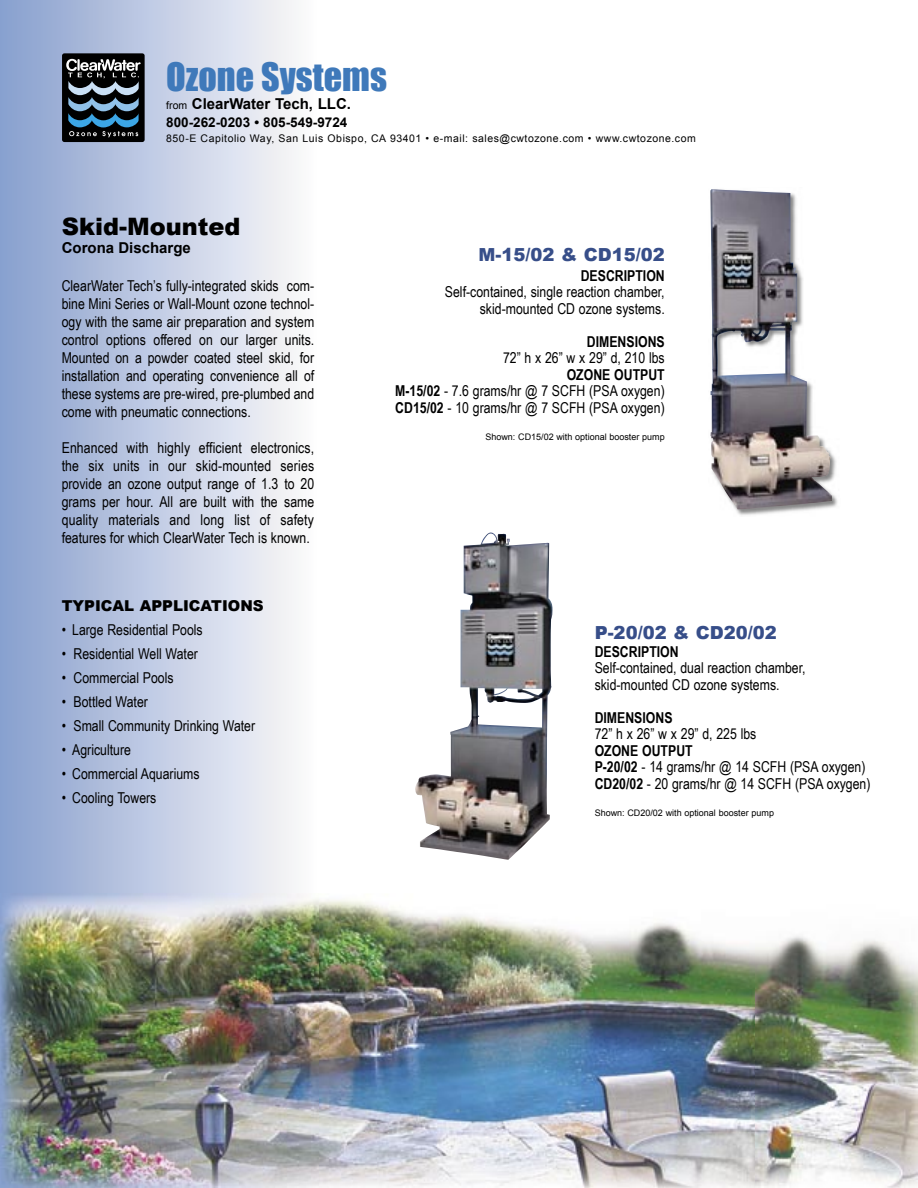
<style>
.page{position:relative;width:918px;height:1188px;background:#fff}
.page>*{position:absolute;margin:0;border:0;box-sizing:border-box;transform-origin:0 0}
.t1{font:36px "Impact";color:#3f79ba}
.t2{font:900 24px "Arial";color:#000}
.t3{font:900 18px "Arial";color:#374e89}
.t4{font:15px/18px "Arial Narrow";color:#000;text-align:justify}
.t5{font:700 15px "Arial Narrow";color:#000}
.t6{font:700 15px "Arial";color:#000}
.t7{font:900 15px "Arial";color:#000}
.t8{font:700 13.5px "Arial";color:#000}
.t9{font:10.5px "Arial";letter-spacing:.05em;color:#000}
.t10{font:9px "Arial";color:#000}
.s1{font-weight:400;font-size:10.5px}
.s2{font-weight:700}
</style>
<div class="page">
<div style="left:0;top:1px;width:319px;height:892px;background:linear-gradient(to right,#889fce,#fffcfc)"></div>
<img style="left:319px;top:900px;width:599px;height:288px">
<img style="left:0;top:893px;width:319px;height:295px">
<svg style="left:62px;top:53px;width:83px;height:89px;background:#313d46"></svg>
<img style="left:710px;top:190px;width:128px;height:326px">
<img style="left:711px;top:189px;width:121px;height:320px">
<img style="left:415px;top:532px;width:138px;height:328px">
<h1 class="t1" style="left:166px;top:55px;width:222px">OZONE SYSTEMS</h1>
<p class="t6" style="left:166px;top:95px;width:186px"><span class="s1">from</span> ClearWater Tech, LLC.</p>
<p class="t8" style="left:166px;top:115px;width:183px">800-262-0203 • 805-549-9724</p>
<p class="t9" style="left:166px;top:132px;width:531px">850-E Capitolio Way, San Luis Obispo, CA 93401 • e-mail: sales@cwtozone.com • www.cwtozone.com</p>
<h2 class="t2" style="left:62px;top:214px;width:180px">Skid-Mounted</h2>
<p class="t6" style="left:62px;top:240px;width:131px">Corona Discharge</p>
<p class="t4" style="left:62px;top:277px;width:254px">ClearWater Tech’s fully-integrated skids com&shy;bine Mini Series or Wall-Mount ozone technol&shy;ogy with the same air preparation and system control options offered on our larger units.<br>Mounted on a powder coated steel skid, for installation and operating convenience all of these systems are pre-wired, pre-plumbed and come with pneumatic connections.</p>
<p class="t4" style="left:62px;top:439px;width:254px">Enhanced with highly efficient electronics, the six units in our skid-mounted series provide an ozone output range of 1.3 to 20 grams per hour. All are built with the same quality materials and long list of safety features for which ClearWater Tech is known.</p>
<p class="t7" style="left:62px;top:598px;width:203px">TYPICAL APPLICATIONS</p>
<p class="t4" style="left:62px;top:621px;width:143px">• Large Residential Pools</p>
<p class="t4" style="left:62px;top:645px;width:138px">• Residential Well Water</p>
<p class="t4" style="left:62px;top:669px;width:113px">• Commercial Pools</p>
<p class="t4" style="left:62px;top:693px;width:88px">• Bottled Water</p>
<p class="t4" style="left:62px;top:717px;width:195px">• Small Community Drinking Water</p>
<p class="t4" style="left:62px;top:741px;width:71px">• Agriculture</p>
<p class="t4" style="left:62px;top:765px;width:139px">• Commercial Aquariums</p>
<p class="t4" style="left:62px;top:789px;width:96px">• Cooling Towers</p>
<p class="t3" style="left:479px;top:245px;width:188px">M-15/02 &amp; CD15/02</p>
<p class="t5" style="left:581px;top:267px;width:86px">DESCRIPTION</p>
<p class="t4" style="left:445px;top:284px;width:221px;line-height:16.5px;text-align:right">Self-contained, single reaction chamber, skid-mounted CD ozone systems.</p>
<p class="t5" style="left:587px;top:333px;width:79px">DIMENSIONS</p>
<p class="t4" style="left:503px;top:349px;width:163px">72” h x 26” w x 29” d, 210 lbs</p>
<p class="t4" style="left:395px;top:366px;width:271px;line-height:16.5px;text-indent:171px"><span class="s2">OZONE OUTPUT M-15/02</span> - 7.6 grams/hr @ 7 SCFH (PSA oxygen)<br><span class="s2">CD15/02</span> - 10 grams/hr @ 7 SCFH (PSA oxygen)</p>
<p class="t10" style="left:485px;top:432px;width:181px">Shown: CD15/02 with optional booster pump</p>
<p class="t3" style="left:595px;top:623px;width:184px">P-20/02 &amp; CD20/02</p>
<p class="t5" style="left:595px;top:643px;width:86px">DESCRIPTION</p>
<p class="t4" style="left:595px;top:660px;width:212px;line-height:16.5px">Self-contained, dual reaction chamber, skid-mounted CD ozone systems.</p>
<p class="t5" style="left:595px;top:709px;width:79px">DIMENSIONS</p>
<p class="t4" style="left:595px;top:725px;width:163px">72” h x 26” w x 29” d, 225 lbs</p>
<p class="t4" style="left:595px;top:742px;width:277px;line-height:16.5px;text-align:left"><span class="s2">OZONE OUTPUT<br>P-20/02</span> - 14 grams/hr @ 14 SCFH (PSA oxygen)<br><span class="s2">CD20/02</span> - 20 grams/hr @ 14 SCFH (PSA oxygen)</p>
<p class="t10" style="left:595px;top:808px;width:181px">Shown: CD20/02 with optional booster pump</p>
</div>
